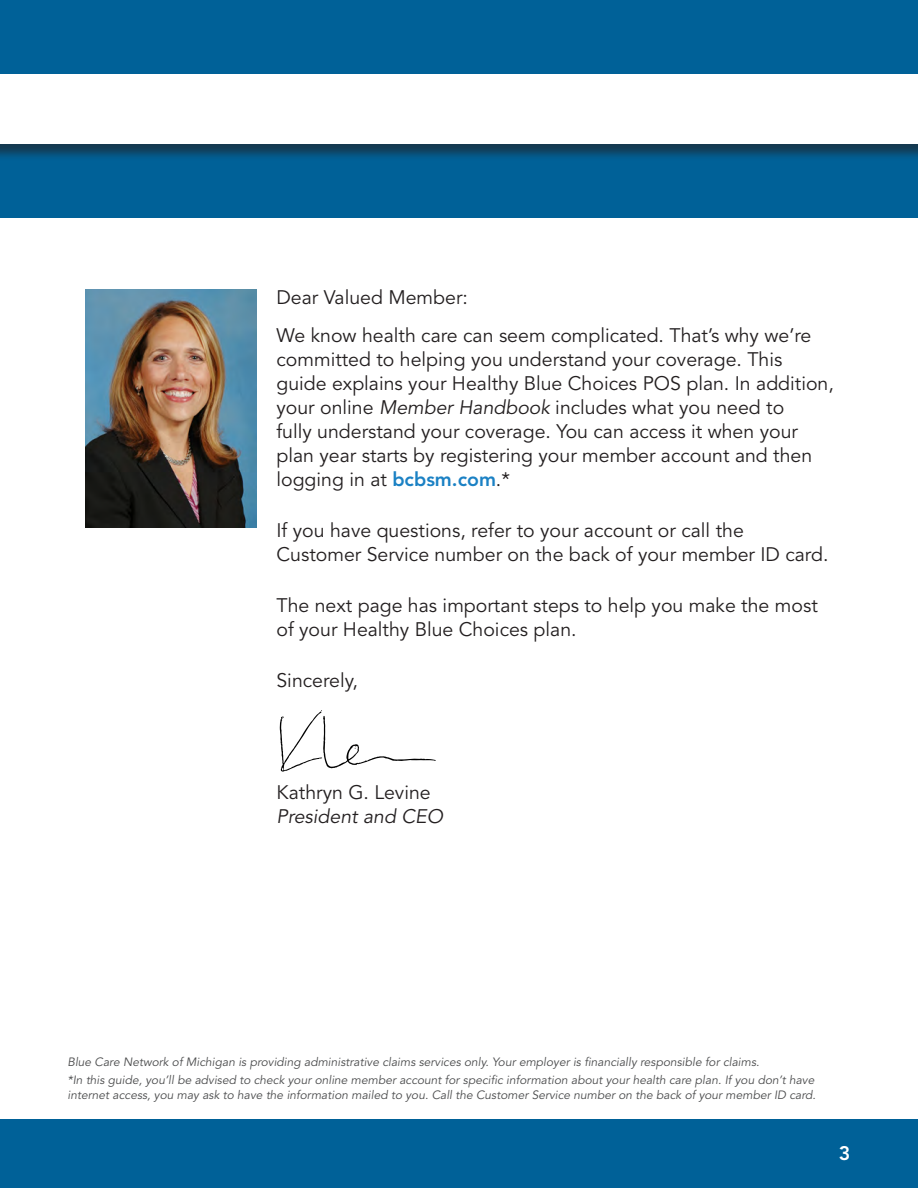
<style>
.page{position:relative;width:918px;height:1188px;background:#fff}
.page>*{position:absolute;margin:0;border:0;box-sizing:border-box;transform-origin:0 0}
.Body_text{font:19.5px/24px "Avenir LT Std";color:#231f20}
.t1{font:800 19.5px "Avenir LT Std";color:#fff}
.Disclaimer{font:italic 12px/14.4px "Avenir LT Std";color:#4b4c4d}
.s1{font-style:italic}
.s2{font-weight:800;color:#1b81c4}
</style>
<div class="page">
<div style="left:0;top:1119px;width:918px;height:69px;background:#006198"></div>
<div style="left:0;top:0;width:918px;height:217px;background:#006198"></div>
<div style="left:0;top:75px;width:918px;height:86px;background:#231f20;opacity:.6"></div>
<div style="left:0;top:74px;width:918px;height:69px;background:#fff"></div>
<svg style="left:280px;top:710px;width:156px;height:62px"></svg>
<img style="left:86px;top:289px;width:170px;height:238px">
<p class="Body_text" style="left:276px;top:286px;width:193px">Dear Valued Member:</p>
<p class="Body_text" style="left:276px;top:324px;width:559px">We know health care can seem complicated. That’s why we’re committed to helping you understand your coverage. This guide explains your Healthy Blue Choices POS plan. In addition, your online <span class="s1">Member Handbook</span> includes what you need to<br>fully understand your coverage. You can access it when your plan year starts by registering your member account and then logging in at <span class="s2">bcbsm.com</span>.*</p>
<p class="Body_text" style="left:276px;top:519px;width:553px">If you have questions, refer to your account or call the<br>Customer Service number on the back of your member ID card.</p>
<p class="Body_text" style="left:276px;top:594px;width:543px">The next page has important steps to help you make the most of your Healthy Blue Choices plan.</p>
<p class="Body_text" style="left:276px;top:669px;width:83px">Sincerely,</p>
<p class="Body_text" style="left:276px;top:781px;width:168px">Kathryn G. Levine<br><span class="s1">President and CEO</span></p>
<p class="Disclaimer" style="left:68px;top:1055px;width:693px">Blue Care Network of Michigan is providing administrative claims services only. Your employer is financially responsible for claims.</p>
<p class="Disclaimer" style="left:68px;top:1073px;width:750px">*In this guide, you’ll be advised to check your online member account for specific information about your health care plan. If you don’t have internet access, you may ask to have the information mailed to you. Call the Customer Service number on the back of your member ID card.</p>
<p class="t1" style="left:839px;top:1142px;width:13px">3</p>
</div>
